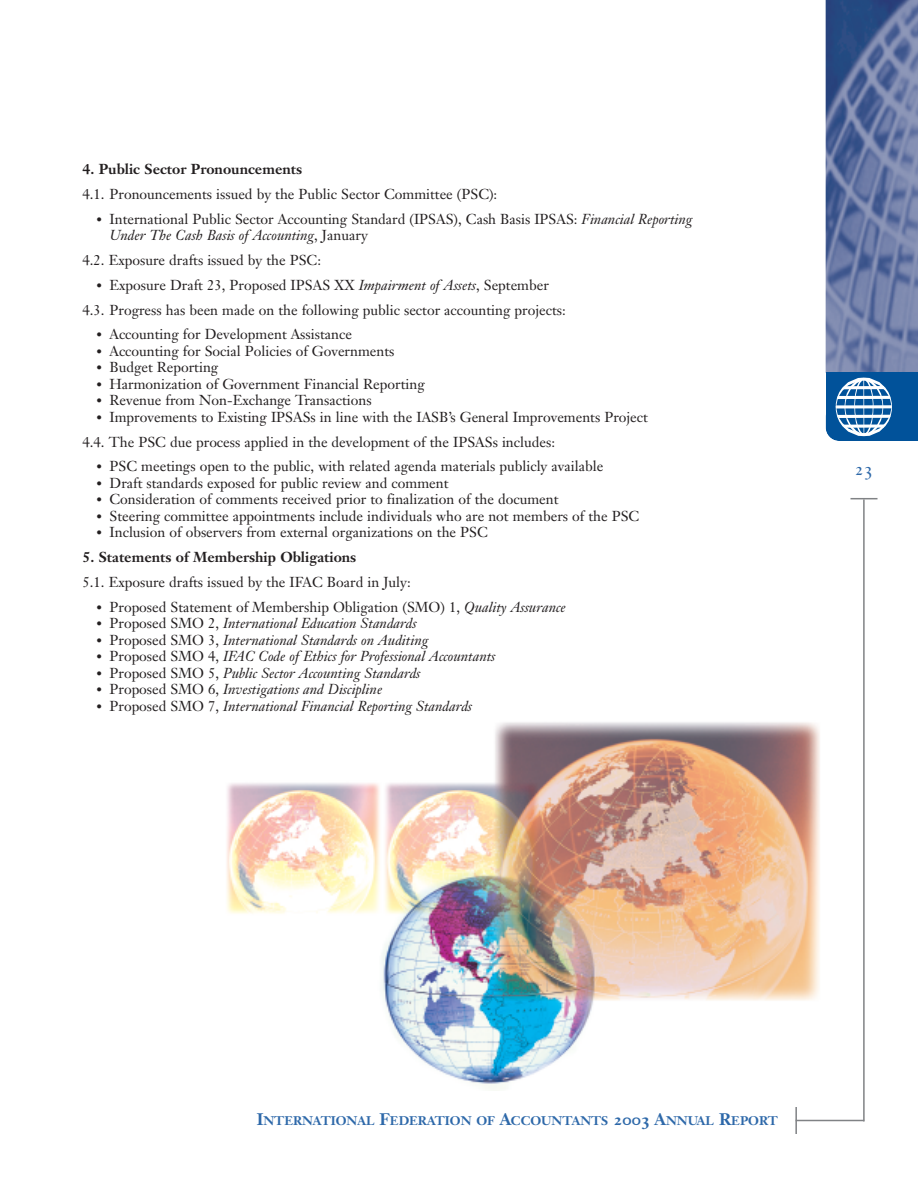
<style>
.page{position:relative;width:918px;height:1188px;background:#fff}
.page>*{position:absolute;margin:0;border:0;box-sizing:border-box;transform-origin:0 0}
.t1{font:18px "Janson Text Roman SC";color:#2d68a9}
.t2{font:14.25px/24.8px "Janson Text";color:#231f20}
.t3{font:italic 14.25px "Janson Text";color:#231f20}
.t4{font:700 14.25px "Janson Text";color:#231f20}
.t5{font:12.3px "Janson Text Bold Os F";color:#2d68a9}
.s1{font-size:12px}
.s2{font-style:italic}
.s3{font-style:normal;font-size:12px}
.s4{font-style:normal}
.s5{font-size:16.5px}
</style>
<div class="page">
<img style="left:226px;top:722px;width:594px;height:367px">
<svg style="left:851px;top:498px;width:27px;height:1px"></svg>
<hr style="left:795px;top:1107px;width:2px;height:27px;background:#808285">
<hr style="left:796px;top:1120px;width:68px;height:1px;background:#808285">
<hr style="left:863px;top:499px;width:2px;height:622px;background:#808285">
<img style="left:826px;top:0;width:92px;height:372px">
<div style="left:826px;top:372px;width:92px;height:46px;background:#01529a"></div>
<svg style="left:826px;top:377px;width:92px;height:64px"></svg>
<div style="left:835px;top:378px;width:57px;height:57px;border:1px solid #fff;border-radius:50%"></div>
<p class="t4" style="left:82px;top:164px;width:221px">4. Public Sector Pronouncements</p>
<p class="t2" style="left:82px;top:183px;width:416px">4.1. Pronouncements issued by the Public Sector Committee (PSC):</p>
<p class="t2" style="left:110px;top:212px;width:585px;line-height:16.5px;text-indent:-14px"><span class="s1">•</span> International Public Sector Accounting Standard (IPSAS), Cash Basis IPSAS: <span class="s2">Financial Reporting<br>Under The Cash Basis of Accounting</span>, January</p>
<p class="t2" style="left:82px;top:249px;width:240px">4.2. Exposure drafts issued by the PSC:</p>
<p class="t2" style="left:82px;top:274px;width:485px;text-align:center"><span class="s1">•</span> Exposure Draft 23, Proposed IPSAS XX <span class="s2">Impairment of Assets</span>, September<br>4.3. Progress has been made on the following public sector accounting projects:</p>
<p class="t2" style="left:96px;top:323px;width:257px"><span class="s1">•</span> Accounting for Development Assistance</p>
<p class="t2" style="left:96px;top:340px;width:300px"><span class="s1">•</span> Accounting for Social Policies of Governments</p>
<p class="t2" style="left:96px;top:356px;width:124px"><span class="s1">•</span> Budget Reporting</p>
<p class="t2" style="left:96px;top:373px;width:330px"><span class="s1">•</span> Harmonization of Government Financial Reporting</p>
<p class="t2" style="left:96px;top:389px;width:277px"><span class="s1">•</span> Revenue from Non-Exchange Transactions</p>
<p class="t2" style="left:82px;top:406px;width:567px;text-indent:14px"><span class="s1">•</span> Improvements to Existing IPSASs in line with the IASB’s General Improvements Project<br>4.4. The PSC due process applied in the development of the IPSASs includes:</p>
<p class="t2" style="left:96px;top:455px;width:509px"><span class="s1">•</span> PSC meetings open to the public, with related agenda materials publicly available</p>
<p class="t2" style="left:96px;top:472px;width:354px"><span class="s1">•</span> Draft standards exposed for public review and comment</p>
<p class="t2" style="left:96px;top:488px;width:464px"><span class="s1">•</span> Consideration of comments received prior to finalization of the document</p>
<p class="t2" style="left:96px;top:505px;width:545px"><span class="s1">•</span> Steering committee appointments include individuals who are not members of the PSC</p>
<p class="t2" style="left:96px;top:521px;width:393px"><span class="s1">•</span> Inclusion of observers from external organizations on the PSC</p>
<p class="t4" style="left:82px;top:551px;width:275px">5. Statements of Membership Obligations</p>
<p class="t2" style="left:82px;top:571px;width:330px">5.1. Exposure drafts issued by the IFAC Board in July:</p>
<p class="t2" style="left:96px;top:596px;width:471px"><span class="s1">•</span> Proposed Statement of Membership Obligation (SMO) 1, <span class="s2">Quality Assurance</span></p>
<p class="t3" style="left:96px;top:618px;width:322px"><span class="s3">•</span> <span class="s4">Proposed SMO 2,</span> International Education Standards</p>
<p class="t3" style="left:96px;top:634px;width:334px"><span class="s3">•</span> <span class="s4">Proposed SMO 3,</span> International Standards on Auditing</p>
<p class="t3" style="left:96px;top:651px;width:401px"><span class="s3">•</span> <span class="s4">Proposed SMO 4,</span> IFAC Code of Ethics for Professional Accountants</p>
<p class="t3" style="left:96px;top:667px;width:326px"><span class="s3">•</span> <span class="s4">Proposed SMO 5,</span> Public Sector Accounting Standards</p>
<p class="t3" style="left:96px;top:684px;width:288px"><span class="s3">•</span> <span class="s4">Proposed SMO 6,</span> Investigations and Discipline</p>
<p class="t3" style="left:96px;top:700px;width:378px"><span class="s3">•</span> <span class="s4">Proposed SMO 7,</span> International Financial Reporting Standards</p>
<p class="t1" style="left:855px;top:462px;width:20px">23</p>
<p class="t5" style="left:257px;top:1115px;width:523px"><span class="s5">I</span>NTERNATIONAL <span class="s5">F</span>EDERATION OF <span class="s5">A</span>CCOUNTANTS <span class="s5">2003 A</span>NNUAL <span class="s5">R</span>EPORT</p>
</div>
